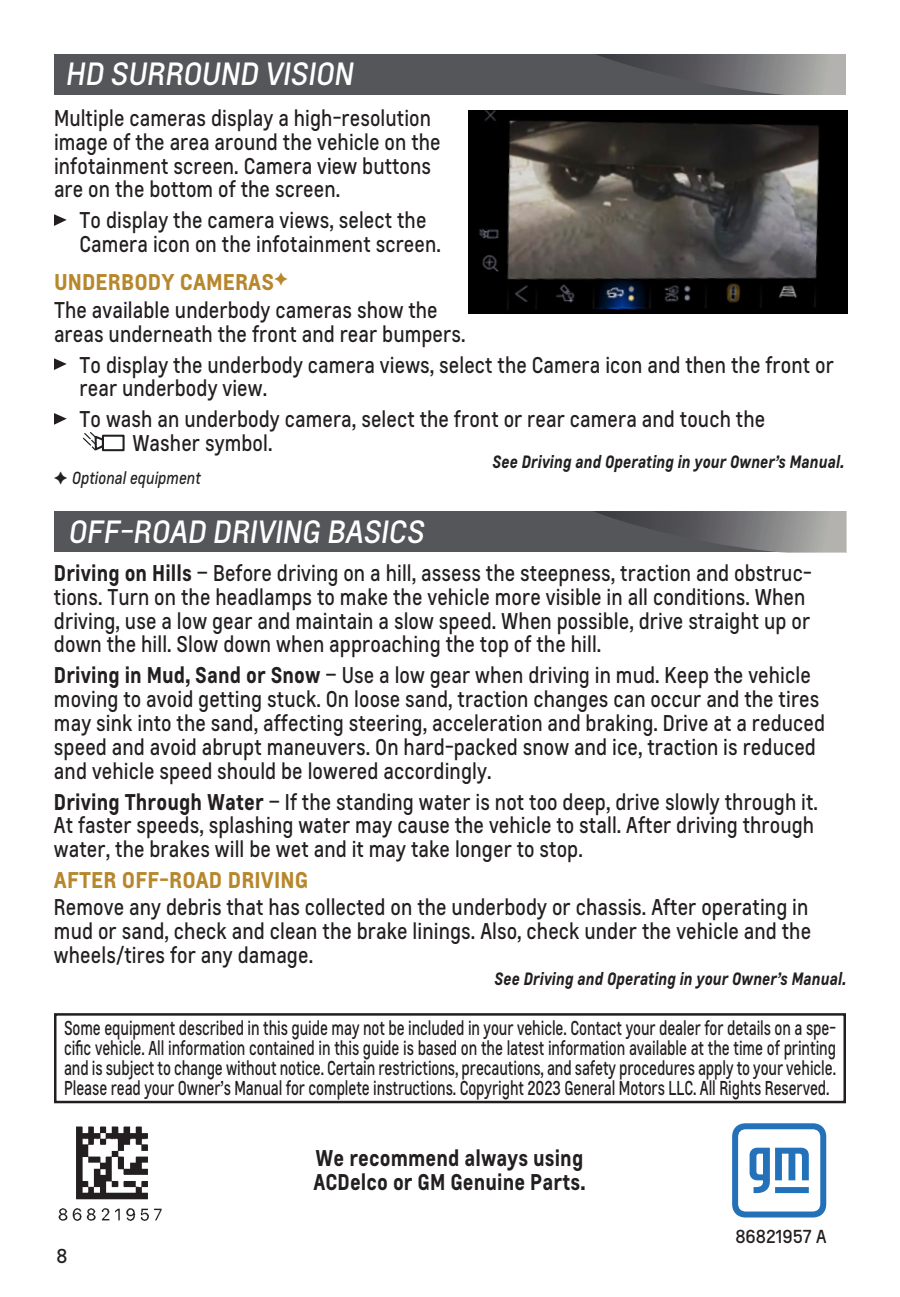
<style>
.page{position:relative;width:900px;height:1297px;background:#fff}
.page>*{position:absolute;margin:0;border:0;box-sizing:border-box;transform-origin:0 0}
.chevy_header_in_bar{font:30px "Louis";color:#fff}
.chevy_BODY_2018{font:21.25px/23.8px "Louis";letter-spacing:.005em;color:#231f20;scale:.92 1}
.chevy_BULLETS_2018{font:21.25px/23.8px "Louis";letter-spacing:.005em;color:#231f20;scale:.92 1}
.chevy_BOLD_2018{font:700 21.25px/23.8px "Louis";letter-spacing:.005em;color:#231f20;scale:.92 1}
.chevy_color_subhead{font:700 21.25px "Louis";letter-spacing:.005em;color:#b7872d}
.chevy_BODY_2018-2{font:18.75px/20px "Louis";letter-spacing:-.005em;color:#231f20;text-align:justify;scale:.79 1}
.chevy_BODY_2018-3{font:18.75px "Louis";letter-spacing:-.005em;color:#231f20}
.t1{font:17.5px "Louis";color:#231f20}
.chevy_see_section_20{font:italic 700 16.75px "Louis";color:#231f20;scale:.92 1}
.chevy_new_note_2018{font:italic 16.25px "Louis";color:#231f20;scale:.92 1}
.s1{font-weight:700}
</style>
<div class="page">
<div style="left:54px;top:512px;width:792px;height:40px;background:#55565a"></div>
<svg style="left:533px;top:511px;width:313px;height:41px"></svg>
<div style="left:54px;top:1012px;width:792px;height:90px;border:2px solid #231f20"></div>
<svg style="left:732px;top:1123px;width:94px;height:94px"></svg>
<img style="left:58px;top:1126px;width:104px;height:95px">
<div style="left:54px;top:54px;width:792px;height:40px;background:#55565a"></div>
<svg style="left:596px;top:54px;width:250px;height:40px"></svg>
<svg style="left:54px;top:214px;width:13px;height:12px"></svg>
<svg style="left:54px;top:358px;width:13px;height:12px"></svg>
<svg style="left:54px;top:413px;width:13px;height:11px"></svg>
<svg style="left:83px;top:432px;width:42px;height:19px"></svg>
<img style="left:468px;top:110px;width:380px;height:203px">
<p class="chevy_header_in_bar" style="left:65px;top:53px;width:295px">HD SURROUND VISION</p>
<p class="chevy_BODY_2018" style="left:54px;top:106px;width:422px">Multiple cameras display a high-resolution image of the area around the vehicle on the infotainment screen. Camera view buttons are on the bottom of the screen.</p>
<p class="chevy_BULLETS_2018" style="left:80px;top:208px;width:394px">To display the camera views, select the<br>Camera icon on the infotainment screen.</p>
<p class="chevy_color_subhead" style="left:54px;top:267px;width:222px">UNDERBODY CAMERAS</p>
<p class="chevy_BODY_2018" style="left:54px;top:297px;width:449px">The available underbody cameras show the areas underneath the front and rear bumpers.</p>
<p class="chevy_BULLETS_2018" style="left:80px;top:352px;width:821px">To display the underbody camera views, select the Camera icon and then the front or rear underbody view.</p>
<p class="chevy_BULLETS_2018" style="left:132px;top:407px;width:689px;text-indent:-53px">To wash an underbody camera, select the front or rear camera and touch the<br>Washer symbol.</p>
<p class="chevy_see_section_20" style="left:492px;top:449px;width:384px">See Driving and Operating in your Owner’s Manual.</p>
<p class="chevy_new_note_2018" style="left:72px;top:466px;width:142px">Optional equipment</p>
<p class="chevy_header_in_bar" style="left:68px;top:511px;width:363px">OFF-ROAD DRIVING BASICS</p>
<p class="chevy_BODY_2018" style="left:54px;top:561px;width:825px"><span class="s1">Driving on Hills</span> – Before driving on a hill, assess the steepness, traction and obstruc&shy;tions. Turn on the headlamps to make the vehicle more visible in all conditions. When driving, use a low gear and maintain a slow speed. When possible, drive straight up or down the hill. Slow down when approaching the top of the hill.</p>
<p class="chevy_BODY_2018" style="left:54px;top:663px;width:840px"><span class="s1">Driving in Mud, Sand or Snow</span> – Use a low gear when driving in mud. Keep the vehicle moving to avoid getting stuck. On loose sand, traction changes can occur and the tires may sink into the sand, affecting steering, acceleration and braking. Drive at a reduced speed and avoid abrupt maneuvers. On hard-packed snow and ice, traction is reduced and vehicle speed should be lowered accordingly.</p>
<p class="chevy_BODY_2018" style="left:54px;top:789px;width:832px"><span class="s1">Driving Through Water</span> – If the standing water is not too deep, drive slowly through it.<br>At faster speeds, splashing water may cause the vehicle to stall. After driving through water, the brakes will be wet and it may take longer to stop.</p>
<p class="chevy_color_subhead" style="left:54px;top:864px;width:256px">AFTER OFF-ROAD DRIVING</p>
<p class="chevy_BODY_2018" style="left:54px;top:895px;width:824px">Remove any debris that has collected on the underbody or chassis. After operating in mud or sand, check and clean the brake linings. Also, check under the vehicle and the wheels/tires for any damage.</p>
<p class="chevy_see_section_20" style="left:494px;top:966px;width:384px">See Driving and Operating in your Owner’s Manual.</p>
<p class="chevy_BODY_2018-2" style="left:64px;top:1017px;width:979px">Some equipment described in this guide may not be included in your vehicle. Contact your dealer for details on a spe&shy;cific vehicle. All information contained in this guide is based on the latest information available at the time of printing and is subject to change without notice. Certain restrictions, precautions, and safety procedures apply to your vehicle.<br>Please read your Owner’s Manual for complete instructions. Copyright 2023 General Motors LLC. All Rights Reserved.</p>
<p class="chevy_BODY_2018-3" style="left:57px;top:1242px;width:12px">8</p>
<p class="chevy_BOLD_2018" style="left:313px;top:1144px;width:297px">We recommend always using<br>ACDelco or GM Genuine Parts.</p>
<p class="t1" style="left:735px;top:1224px;width:93px">86821957 A</p>
</div>
